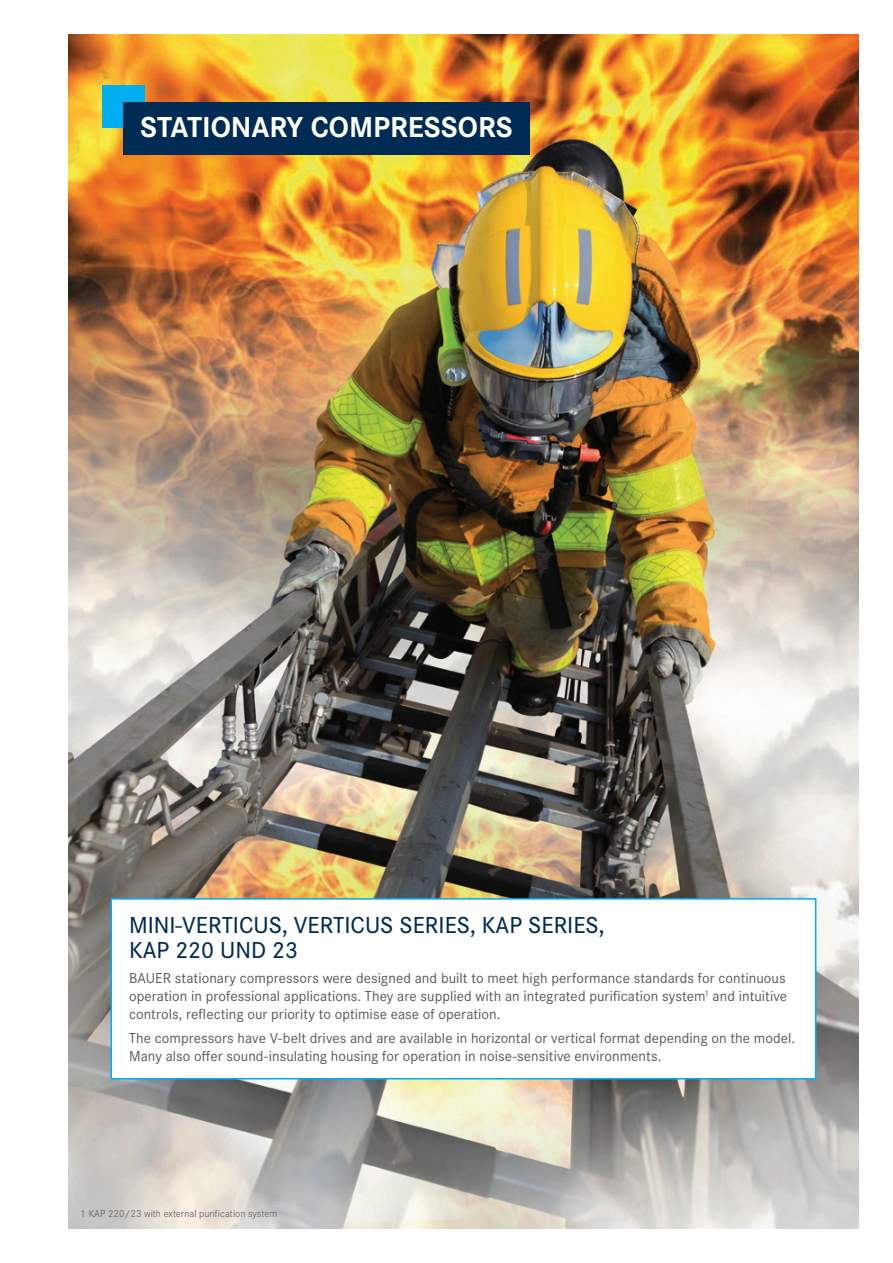
<style>
.page{position:relative;width:893px;height:1263px;background:#fff}
.page>*{position:absolute;margin:0;border:0;box-sizing:border-box;transform-origin:0 0}
.t1{font:700 30px "Corporate S";color:#fff}
.t2{font:500 24px/25.5px "Corporate S";color:#002b54}
.t3{font:15px/18px "Corporate S";letter-spacing:.005em;color:#57585a;text-align:justify}
.t4{font:300 10.5px "Corporate S";color:#57585a}
</style>
<div class="page">
<img style="left:68px;top:34px;width:791px;height:1195px">
<div style="left:111px;top:899px;width:705px;height:180px;background:#fff"></div>
<div style="left:111px;top:898px;width:705px;height:181px;border:2px solid #00aeef"></div>
<div style="left:102px;top:86px;width:43px;height:42px;background:#00aeef"></div>
<div style="left:123px;top:102px;width:407px;height:52px;background:#002b54"></div>
<h1 class="t1" style="left:140px;top:103px;width:374px">STATIONARY COMPRESSORS</h1>
<h2 class="t2" style="left:129px;top:910px;width:477px">MINI-VERTICUS, VERTICUS SERIES, KAP SERIES,<br>KAP 220 UND 23</h2>
<p class="t3" style="left:129px;top:967px;width:660px">BAUER stationary compressors were designed and built to meet high performance standards for continuous operation in professional applications. They are supplied with an integrated purification system<sup>1</sup> and intuitive controls, reflecting our priority to optimise ease of operation.</p>
<p class="t3" style="left:129px;top:1028px;width:668px">The compressors have V-belt drives and are available in horizontal or vertical format depending on the model.<br>Many also offer sound-insulating housing for operation in noise-sensitive environments.</p>
<p class="t4" style="left:81px;top:1206px;width:198px">1 KAP 220/23 with external purification system</p>
</div>
